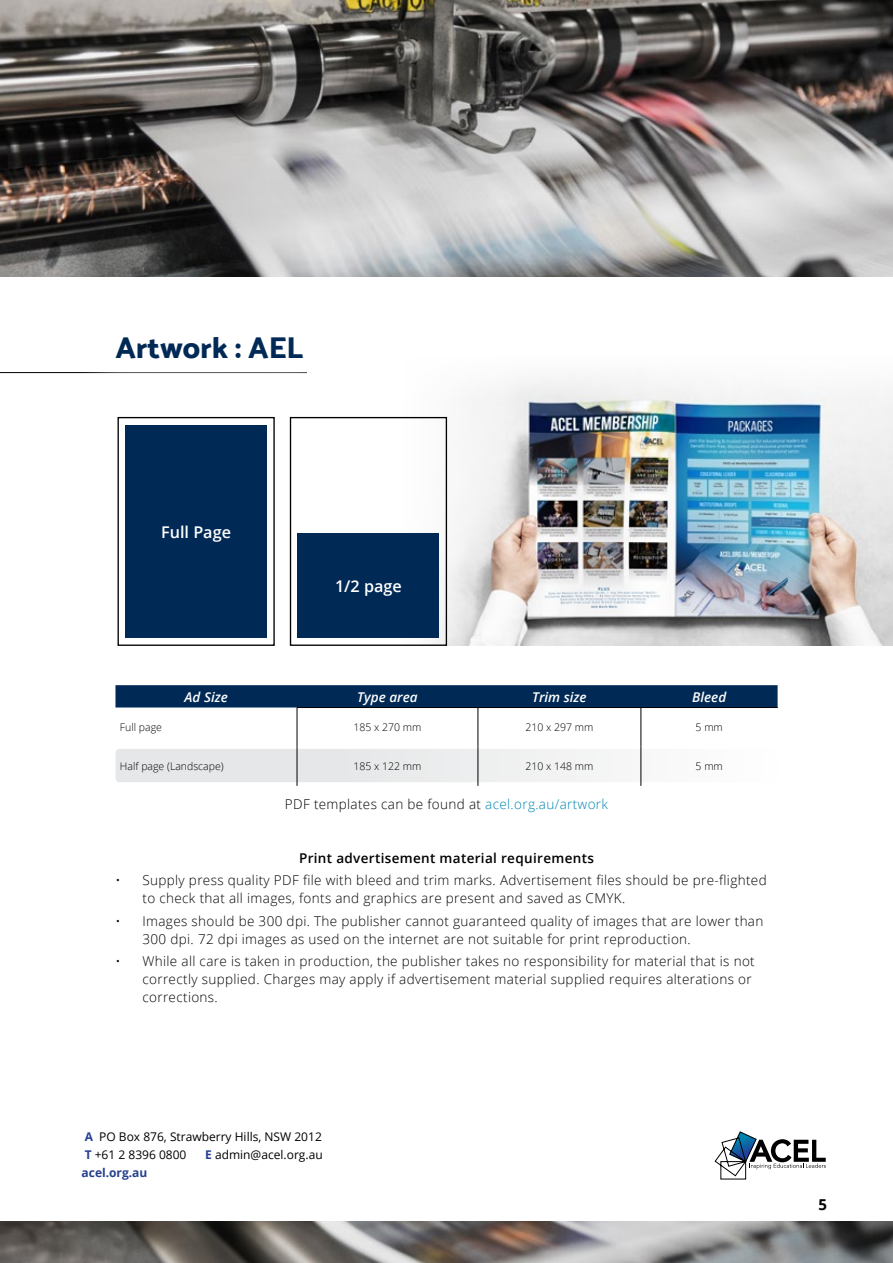
<style>
.page{position:relative;width:893px;height:1263px;background:#fff}
.page>*{position:absolute;margin:0;border:0;box-sizing:border-box;transform-origin:0 0}
.t1{font:30px "Mosk Extra Bold 800";color:#002a55}
.t2{font:600 16.2px "Open Sans";color:#fff}
.t3{font:700 15px "Open Sans";color:#000}
.t4{font:300 13.5px/18px "Open Sans";letter-spacing:.025em;color:#000}
.t5{font:600 13.5px "Open Sans";letter-spacing:.025em;color:#000}
.t6{font:italic 600 13.5px "Open Sans";color:#fff}
.t7{font:12px/18px "Open Sans";color:#000}
.t8{font:700 12px "Open Sans";color:#25408f}
.t9{font:300 10.5px "Open Sans";color:#000}
.s1{color:#0086b0}
.s2{font-weight:700;color:#25408f}
</style>
<div class="page">
<div style="left:115px;top:749px;width:662px;height:33px;background:linear-gradient(to right,#e0e1e3,#fbfbfb);border-radius:4px"></div>
<img style="left:0;top:0;width:893px;height:276px">
<img style="left:0;top:1221px;width:893px;height:42px">
<svg style="left:714px;top:1131px;width:112px;height:49px"></svg>
<div style="left:115px;top:685px;width:663px;height:22px;background:#002a55"></div>
<hr style="left:641px;top:708px;width:1px;height:39px;background:#000">
<hr style="left:641px;top:747px;width:1px;height:39px;background:#000">
<hr style="left:478px;top:707px;width:163px;height:1px;background:#000">
<hr style="left:641px;top:707px;width:137px;height:1px;background:#000">
<hr style="left:297px;top:707px;width:181px;height:1px;background:#000">
<hr style="left:297px;top:708px;width:1px;height:39px;background:#000">
<hr style="left:478px;top:708px;width:1px;height:39px;background:#000">
<hr style="left:297px;top:747px;width:1px;height:39px;background:#000">
<hr style="left:478px;top:747px;width:1px;height:39px;background:#000">
<img style="left:403px;top:377px;width:490px;height:269px">
<div style="left:118px;top:417px;width:157px;height:229px;border:1px solid #000"></div>
<div style="left:126px;top:426px;width:141px;height:212px;background:#002a55"></div>
<div style="left:290px;top:417px;width:157px;height:229px;border:1px solid #000"></div>
<div style="left:298px;top:533px;width:141px;height:105px;background:#002a55"></div>
<hr style="left:0;top:372px;width:307px;height:1px;background:#000">
<div style="left:70px;top:291px;width:279px;height:113px;background:#fff"></div>
<h1 class="t1" style="left:115px;top:330px;width:189px">Artwork : AEL</h1>
<p class="t2" style="left:161px;top:521px;width:71px">Full Page</p>
<p class="t2" style="left:335px;top:575px;width:68px">1/2 page</p>
<p class="t6" style="left:185px;top:687px;width:45px">Ad Size</p>
<p class="t6" style="left:357px;top:687px;width:62px">Type area</p>
<p class="t6" style="left:532px;top:687px;width:56px">Trim size</p>
<p class="t6" style="left:692px;top:687px;width:36px">Bleed</p>
<p class="t9" style="left:120px;top:720px;width:44px">Full page</p>
<p class="t9" style="left:353px;top:720px;width:69px">185 x 270 mm</p>
<p class="t9" style="left:525px;top:720px;width:69px">210 x 297 mm</p>
<p class="t9" style="left:696px;top:720px;width:29px">5 mm</p>
<p class="t9" style="left:120px;top:759px;width:105px">Half page (Landscape)</p>
<p class="t9" style="left:353px;top:759px;width:69px">185 x 122 mm</p>
<p class="t9" style="left:525px;top:759px;width:69px">210 x 148 mm</p>
<p class="t9" style="left:696px;top:759px;width:29px">5 mm</p>
<p class="t4" style="left:285px;top:794px;width:325px">PDF templates can be found at <span class="s1">acel.org.au/artwork</span></p>
<p class="t5" style="left:299px;top:849px;width:296px">Print advertisement material requirements</p>
<p class="t4" style="left:142px;top:871px;width:626px;text-indent:-27px">• Supply press quality PDF file with bleed and trim marks. Advertisement files should be pre-flighted to check that all images, fonts and graphics are present and saved as CMYK.</p>
<p class="t4" style="left:142px;top:911px;width:622px;text-indent:-27px">• Images should be 300 dpi. The publisher cannot guaranteed quality of images that are lower than<br>300 dpi. 72 dpi images as used on the internet are not suitable for print reproduction.</p>
<p class="t4" style="left:142px;top:952px;width:614px;text-indent:-27px">• While all care is taken in production, the publisher takes no responsibility for material that is not correctly supplied. Charges may apply if advertisement material supplied requires alterations or corrections.</p>
<p class="t7" style="left:85px;top:1127px;width:239px"><span class="s2">A</span> PO Box 876, Strawberry Hills, NSW 2012<br><span class="s2">T</span> +61 2 8396 0800</p>
<p class="t7" style="left:205px;top:1145px;width:119px"><span class="s2">E</span> admin@acel.org.au</p>
<p class="t8" style="left:82px;top:1164px;width:67px">acel.org.au</p>
<p class="t3" style="left:818px;top:1194px;width:10px">5</p>
</div>
